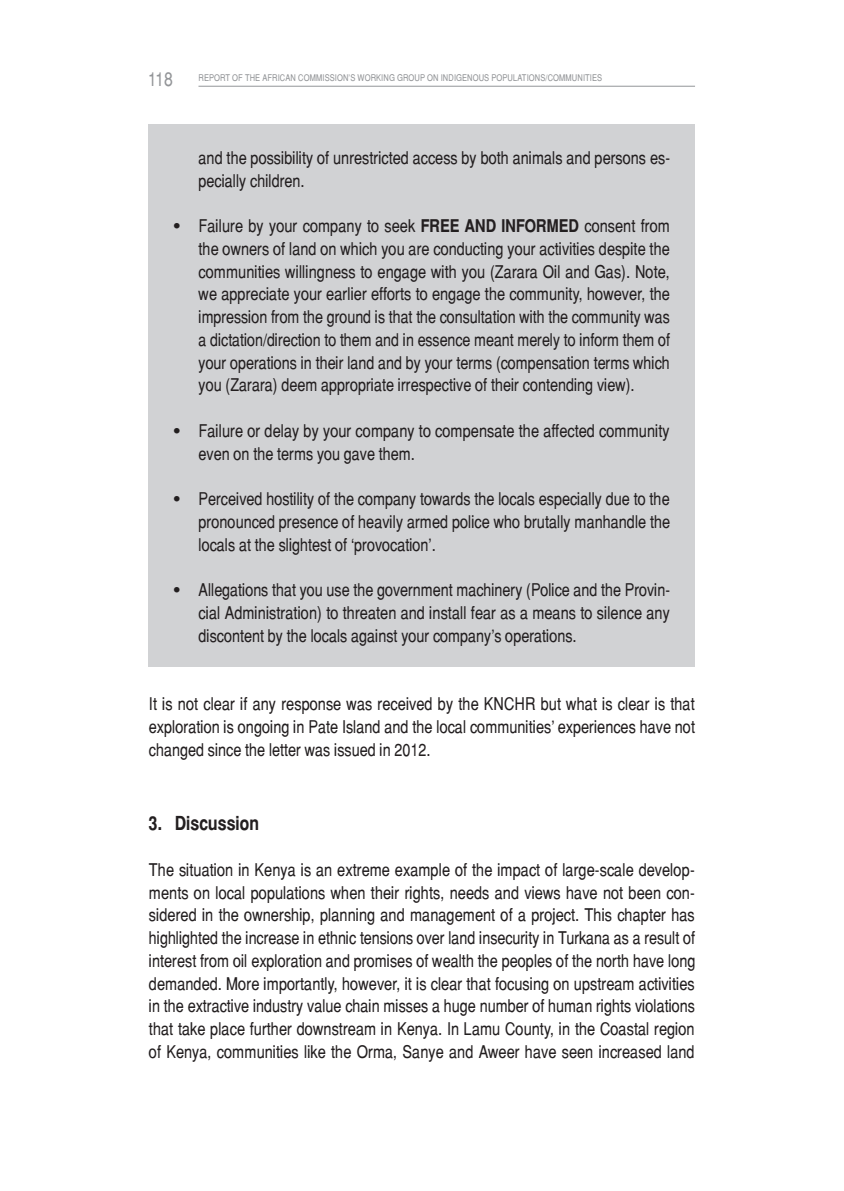
<style>
.page{position:relative;width:844px;height:1191px;background:#fff}
.page>*{position:absolute;margin:0;border:0;box-sizing:border-box;transform-origin:0 0}
.t1{font:700 19.25px "Switzerland Narrow";color:#231f20}
.t2{font:19.25px "Switzerland Narrow";color:#939598}
.t3{font:17.5px/22.8px "Switzerland Narrow";color:#231f20;text-align:justify}
.t4{font:9.1px "Switzerland Narrow";letter-spacing:.01em;color:#939598}
.s1{font-family:"Helvetica"}
.s2{font-weight:700}
</style>
<div class="page">
<hr style="left:198px;top:86px;width:496px;height:1px;background:#939598">
<div style="left:149px;top:124px;width:545px;height:542px;background:#d1d2d4"></div>
<p class="t2" style="left:148px;top:67px;width:27px">118</p>
<p class="t4" style="left:198px;top:72px;width:405px">REPORT OF THE AFRICAN COMMISSION’S WORKING GROUP ON INDIGENOUS POPULATIONS/COMMUNITIES</p>
<p class="t3" style="left:198px;top:146px;width:473px">and the possibility of unrestricted access by both animals and persons es&shy;pecially children.</p>
<p class="t3" style="left:198px;top:214px;width:473px;text-indent:-25px"><span class="s1">•</span> Failure by your company to seek <span class="s2">FREE AND INFORMED</span> consent from the owners of land on which you are conducting your activities despite the communities willingness to engage with you (Zarara Oil and Gas). Note, we appreciate your earlier efforts to engage the community, however, the impression from the ground is that the consultation with the community was a dictation/direction to them and in essence meant merely to inform them of your operations in their land and by your terms (compensation terms which you (Zarara) deem appropriate irrespective of their contending view).</p>
<p class="t3" style="left:198px;top:419px;width:472px;text-indent:-25px"><span class="s1">•</span> Failure or delay by your company to compensate the affected community even on the terms you gave them.</p>
<p class="t3" style="left:198px;top:487px;width:473px;text-indent:-25px"><span class="s1">•</span> Perceived hostility of the company towards the locals especially due to the pronounced presence of heavily armed police who brutally manhandle the locals at the slightest of ‘provocation’.</p>
<p class="t3" style="left:198px;top:578px;width:473px;text-indent:-25px"><span class="s1">•</span> Allegations that you use the government machinery (Police and the Provin&shy;cial Administration) to threaten and install fear as a means to silence any discontent by the locals against your company’s operations.</p>
<p class="t3" style="left:149px;top:692px;width:547px">It is not clear if any response was received by the KNCHR but what is clear is that exploration is ongoing in Pate Island and the local communities’ experiences have not changed since the letter was issued in 2012.</p>
<p class="t1" style="left:149px;top:812px;width:112px">3. Discussion</p>
<p class="t3" style="left:149px;top:858px;width:548px">The situation in Kenya is an extreme example of the impact of large-scale develop&shy;ments on local populations when their rights, needs and views have not been con&shy;sidered in the ownership, planning and management of a project. This chapter has highlighted the increase in ethnic tensions over land insecurity in Turkana as a result of interest from oil exploration and promises of wealth the peoples of the north have long demanded. More importantly, however, it is clear that focusing on upstream activities in the extractive industry value chain misses a huge number of human rights violations that take place further downstream in Kenya. In Lamu County, in the Coastal region of Kenya, communities like the Orma, Sanye and Aweer have seen increased land</p>
</div>
